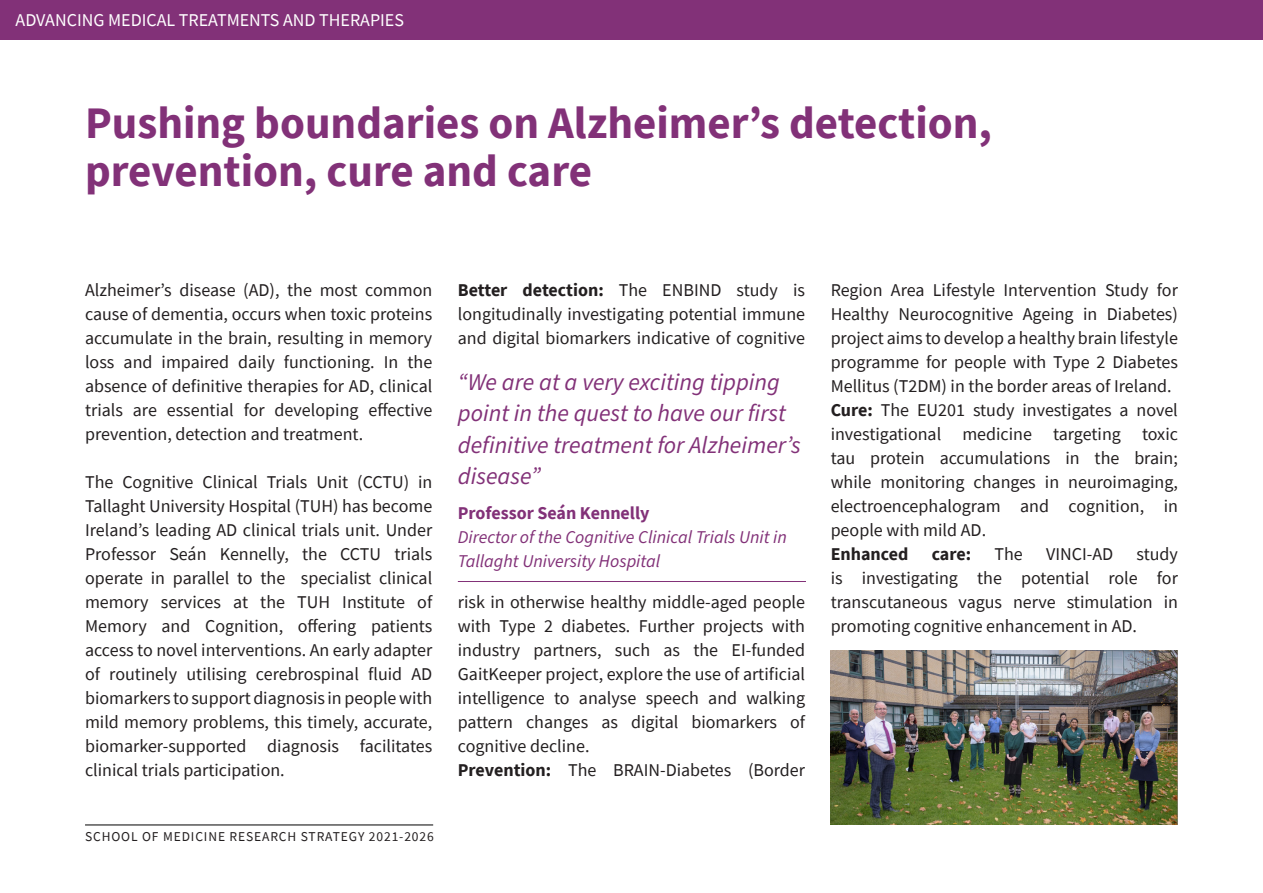
<style>
.page{position:relative;width:1263px;height:893px;background:#fff}
.page>*{position:absolute;margin:0;border:0;box-sizing:border-box;transform-origin:0 0}
.t1{font:700 45px/48px "Source Sans Pro";color:#823178}
.t2{font:italic 24px/31.5px "Source Sans Pro";color:#823178}
.t3{font:18px/24px "Source Sans Pro";color:#231f20;text-align:justify}
.t4{font:italic 18px/24px "Source Sans Pro";color:#823178}
.t5{font:18px "Source Sans Pro";color:#fff}
.t6{font:700 18px "Source Sans Pro";color:#823178}
.t7{font:700 18px "Source Sans Pro";color:#231f20}
.t8{font:13.5px "Source Sans Pro";letter-spacing:.065em;color:#231f20}
.s1{font-weight:700}
</style>
<div class="page">
<div style="left:0;top:0;width:1263px;height:39px;background:#823178"></div>
<hr style="left:458px;top:581px;width:348px;height:1px;background:#823178">
<img style="left:831px;top:651px;width:347px;height:174px">
<hr style="left:85px;top:825px;width:348px;height:1px;background:#000">
<p class="t5" style="left:16px;top:9px;width:390px">ADVANCING MEDICAL TREATMENTS AND THERAPIES</p>
<p class="t1" style="left:85px;top:98px;width:908px">Pushing boundaries on Alzheimer’s detection, prevention, cure and care</p>
<p class="t3" style="left:85px;top:278px;width:349px">Alzheimer’s disease (AD), the most common cause of dementia, occurs when toxic proteins accumulate in the brain, resulting in memory loss and impaired daily functioning. In the absence of definitive therapies for AD, clinical trials are essential for developing effective prevention, detection and treatment.</p>
<p class="t3" style="left:85px;top:470px;width:349px">The Cognitive Clinical Trials Unit (CCTU) in Tallaght University Hospital (TUH) has become Ireland’s leading AD clinical trials unit. Under Professor Seán Kennelly, the CCTU trials operate in parallel to the specialist clinical memory services at the TUH Institute of Memory and Cognition, offering patients access to novel interventions. An early adapter of routinely utilising cerebrospinal fluid AD biomarkers to support diagnosis in people with mild memory problems, this timely, accurate, biomarker-supported diagnosis facilitates clinical trials participation.</p>
<p class="t8" style="left:85px;top:828px;width:350px">SCHOOL OF MEDICINE RESEARCH STRATEGY 2021-2026</p>
<p class="t3" style="left:458px;top:278px;width:349px"><span class="s1">Better detection:</span> The ENBIND study is longitudinally investigating potential immune and digital biomarkers indicative of cognitive</p>
<p class="t2" style="left:458px;top:367px;width:344px">“We are at a very exciting tipping point in the quest to have our first definitive treatment for Alzheimer’s disease”</p>
<p class="t6" style="left:458px;top:501px;width:193px">Professor Seán Kennelly</p>
<p class="t4" style="left:458px;top:525px;width:331px">Director of the Cognitive Clinical Trials Unit in<br>Tallaght University Hospital</p>
<p class="t3" style="left:458px;top:590px;width:349px">risk in otherwise healthy middle-aged people with Type 2 diabetes. Further projects with industry partners, such as the EI-funded GaitKeeper project, explore the use of artificial intelligence to analyse speech and walking pattern changes as digital biomarkers of cognitive decline.</p>
<p class="t3" style="left:458px;top:758px;width:349px"><span class="s1">Prevention:</span> The BRAIN-Diabetes (Border</p>
<p class="t3" style="left:831px;top:278px;width:349px">Region Area Lifestyle Intervention Study for Healthy Neurocognitive Ageing in Diabetes) project aims to develop a healthy brain lifestyle programme for people with Type 2 Diabetes Mellitus (T2DM) in the border areas of Ireland.</p>
<p class="t3" style="left:831px;top:398px;width:349px"><span class="s1">Cure:</span> The EU201 study investigates a novel investigational medicine targeting toxic tau protein accumulations in the brain; while monitoring changes in neuroimaging, electroencephalogram and cognition, in people with mild AD.</p>
<p class="t7" style="left:831px;top:542px;width:79px">Enhanced</p>
<p class="t7" style="left:932px;top:542px;width:41px">care:</p>
<p class="t3" style="left:994px;top:542px;width:30px">The</p>
<p class="t3" style="left:1046px;top:542px;width:69px">VINCI-AD</p>
<p class="t3" style="left:831px;top:542px;width:349px;text-indent:306px">study is investigating the potential role for transcutaneous vagus nerve stimulation in promoting cognitive enhancement in AD.</p>
</div>
